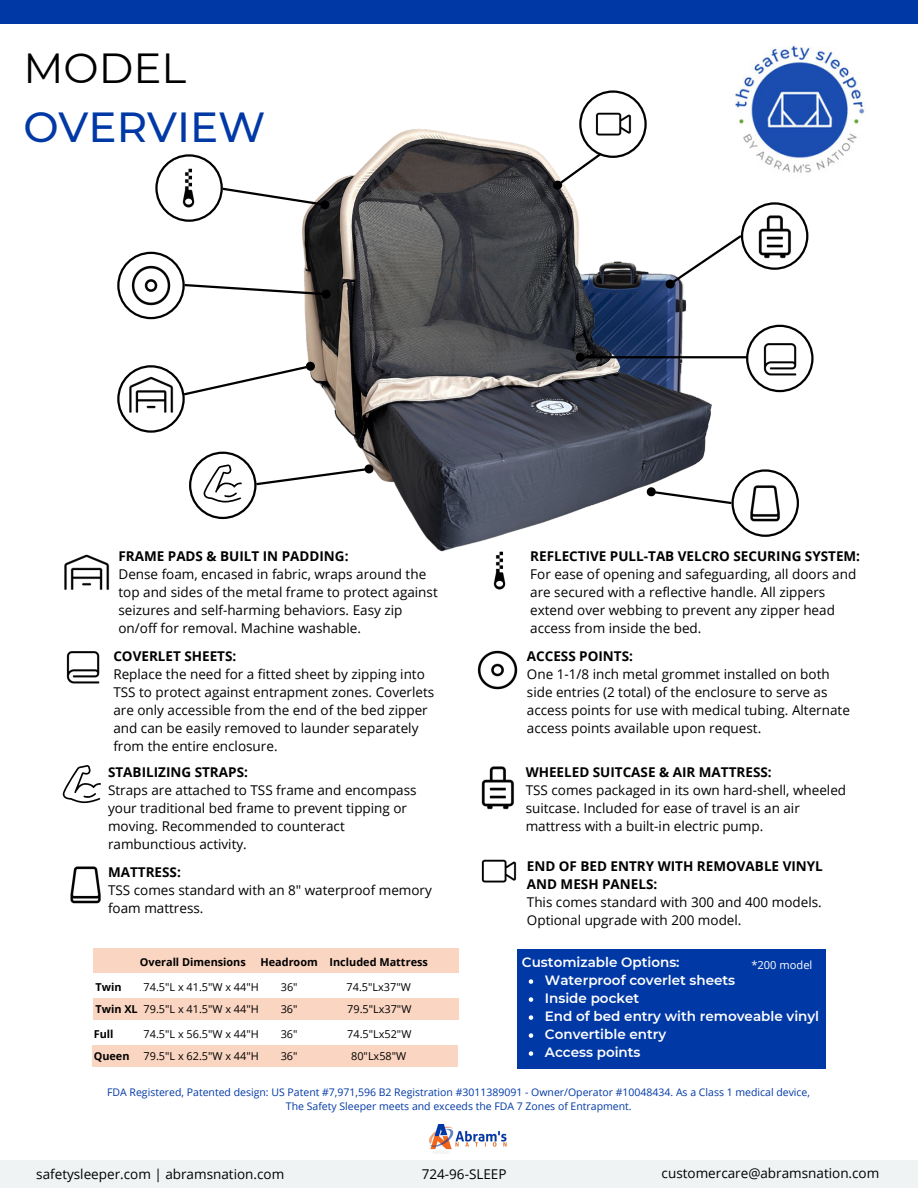
<style>
.page{position:relative;width:918px;height:1188px;background:#fff}
.page>*{position:absolute;margin:0;border:0;box-sizing:border-box;transform-origin:0 0}
.t1{font:500 42px "Montserrat";color:#0039a6}
.t2{font:42px "Montserrat";color:#000}
.t3{font:13.5px/18px "Open Sans";color:#000}
.t4{font:700 13.5px/18px "Open Sans";color:#000}
.t5{font:600 13.5px/18px "Montserrat";color:#fff}
.t6{font:11.1px "Open Sans";color:#fff}
.t7{font:10.95px/22.6px "Open Sans";color:#000}
.t8{font:700 10.95px/22.6px "Open Sans";color:#000}
.t9{font:10.5px/14px "Open Sans";color:#0039a6;text-align:center}
</style>
<div class="page">
<div style="left:0;top:0;width:918px;height:24px;background:#0039a6"></div>
<img style="left:733px;top:44px;width:132px;height:129px">
<img style="left:70px;top:866px;width:31px;height:38px">
<img style="left:66px;top:651px;width:34px;height:33px">
<img style="left:481px;top:766px;width:33px;height:44px">
<img style="left:481px;top:859px;width:36px;height:24px">
<img style="left:64px;top:554px;width:46px;height:36px">
<img style="left:493px;top:563px;width:13px;height:27px">
<div style="left:0;top:1161px;width:918px;height:27px;background:#ecf0f1"></div>
<img style="left:429px;top:1125px;width:78px;height:29px">
<img style="left:717px;top:120px;width:49px;height:239px">
<svg style="left:746px;top:325px;width:68px;height:67px"></svg>
<img style="left:301px;top:128px;width:416px;height:435px">
<svg style="left:644px;top:469px;width:155px;height:68px"></svg>
<svg style="left:155px;top:154px;width:177px;height:68px"></svg>
<svg style="left:117px;top:359px;width:201px;height:74px"></svg>
<svg style="left:117px;top:252px;width:216px;height:67px"></svg>
<svg style="left:662px;top:202px;width:146px;height:91px"></svg>
<hr style="left:584px;top:356px;width:164px;height:2px;background:#000">
<svg style="left:574px;top:351px;width:12px;height:12px"></svg>
<svg style="left:549px;top:90px;width:98px;height:104px"></svg>
<svg style="left:63px;top:765px;width:38px;height:38px"></svg>
<div style="left:93px;top:949px;width:365px;height:24px;background:#fad5c1"></div>
<div style="left:93px;top:998px;width:365px;height:22px;background:#fad5c1"></div>
<div style="left:92px;top:1045px;width:366px;height:22px;background:#fad5c1"></div>
<div style="left:517px;top:949px;width:308px;height:119px;background:#0039a6"></div>
<svg style="left:529px;top:979px;width:4px;height:5px"></svg>
<svg style="left:529px;top:997px;width:4px;height:5px"></svg>
<svg style="left:529px;top:1015px;width:4px;height:5px"></svg>
<svg style="left:529px;top:1033px;width:4px;height:5px"></svg>
<svg style="left:529px;top:1051px;width:4px;height:5px"></svg>
<img style="left:594px;top:105px;width:38px;height:38px">
<img style="left:753px;top:213px;width:46px;height:46px">
<img style="left:763px;top:341px;width:34px;height:35px">
<img style="left:745px;top:483px;width:40px;height:40px">
<svg style="left:189px;top:452px;width:187px;height:67px"></svg>
<img style="left:127px;top:372px;width:48px;height:47px">
<img style="left:130px;top:265px;width:42px;height:41px">
<img style="left:168px;top:167px;width:42px;height:41px">
<img style="left:477px;top:650px;width:41px;height:40px">
<h1 class="t2" style="left:23px;top:43px;width:164px">MODEL</h1>
<h1 class="t1" style="left:23px;top:101px;width:244px">OVERVIEW</h1>
<p class="t4" style="left:118px;top:547px;width:232px">FRAME PADS &amp; BUILT IN PADDING:</p>
<p class="t3" style="left:118px;top:565px;width:321px">Dense foam, encased in fabric, wraps around the top and sides of the metal frame to protect against seizures and self-harming behaviors. Easy zip on/off for removal. Machine washable.</p>
<p class="t4" style="left:113px;top:647px;width:125px">COVERLET SHEETS:</p>
<p class="t3" style="left:113px;top:665px;width:322px">Replace the need for a fitted sheet by zipping into TSS to protect against entrapment zones. Coverlets are only accessible from the end of the bed zipper and can be easily removed to launder separately from the entire enclosure.</p>
<p class="t4" style="left:108px;top:763px;width:141px">STABILIZING STRAPS:</p>
<p class="t3" style="left:108px;top:781px;width:310px">Straps are attached to TSS frame and encompass your traditional bed frame to prevent tipping or moving. Recommended to counteract rambunctious activity.</p>
<p class="t4" style="left:108px;top:863px;width:74px">MATTRESS:</p>
<p class="t3" style="left:108px;top:881px;width:325px">TSS comes standard with an 8" waterproof memory foam mattress.</p>
<p class="t8" style="left:140px;top:950px;width:108px">Overall Dimensions</p>
<p class="t8" style="left:260px;top:950px;width:169px">Headroom Included Mattress</p>
<p class="t8" style="left:95px;top:975px;width:44px">Twin<br>Twin XL</p>
<p class="t8" style="left:94px;top:1022px;width:37px">Full<br>Queen</p>
<p class="t7" style="left:144px;top:975px;width:117px">74.5"L x 41.5"W x 44"H<br>79.5"L x 41.5"W x 44"H</p>
<p class="t7" style="left:144px;top:1022px;width:117px">74.5"L x 56.5"W x 44"H<br>79.5"L x 62.5"W x 44"H</p>
<p class="t7" style="left:281px;top:975px;width:18px">36"<br>36"</p>
<p class="t7" style="left:281px;top:1022px;width:18px">36"<br>36"</p>
<p class="t7" style="left:347px;top:975px;width:66px">74.5"Lx37"W<br>79.5"Lx37"W</p>
<p class="t7" style="left:347px;top:1023px;width:66px;line-height:21.9px;text-align:center">74.5"Lx52"W<br>80"Lx58"W</p>
<p class="t4" style="left:530px;top:547px;width:331px">REFLECTIVE PULL-TAB VELCRO SECURING SYSTEM:</p>
<p class="t3" style="left:530px;top:565px;width:328px">For ease of opening and safeguarding, all doors and are secured with a reflective handle. All zippers extend over webbing to prevent any zipper head access from inside the bed.</p>
<p class="t4" style="left:527px;top:647px;width:108px">ACCESS POINTS:</p>
<p class="t3" style="left:527px;top:665px;width:325px">One 1-1/8 inch metal grommet installed on both side entries (2 total) of the enclosure to serve as access points for use with medical tubing. Alternate access points available upon request.</p>
<p class="t4" style="left:526px;top:763px;width:248px">WHEELED SUITCASE &amp; AIR MATTRESS:</p>
<p class="t3" style="left:526px;top:781px;width:322px">TSS comes packaged in its own hard-shell, wheeled suitcase. Included for ease of travel is an air mattress with a built-in electric pump.</p>
<p class="t4" style="left:527px;top:857px;width:298px">END OF BED ENTRY WITH REMOVABLE VINYL<br>AND MESH PANELS:</p>
<p class="t3" style="left:527px;top:893px;width:296px">This comes standard with 300 and 400 models.<br>Optional upgrade with 200 model.</p>
<p class="t5" style="left:522px;top:953px;width:159px">Customizable Options:</p>
<p class="t6" style="left:751px;top:957px;width:62px">*200 model</p>
<p class="t5" style="left:545px;top:971px;width:276px">Waterproof coverlet sheets<br>Inside pocket<br>End of bed entry with removeable vinyl<br>Convertible entry<br>Access points</p>
<p class="t9" style="left:107px;top:1085px;width:704px">FDA Registered, Patented design: US Patent #7,971,596 B2 Registration #3011389091 - Owner/Operator #10048434. As a Class 1 medical device,<br>The Safety Sleeper meets and exceeds the FDA 7 Zones of Entrapment.</p>
<p class="t3" style="left:36px;top:1165px;width:249px">safetysleeper.com | abramsnation.com</p>
<p class="t3" style="left:422px;top:1165px;width:86px">724-96-SLEEP</p>
<p class="t3" style="left:662px;top:1164px;width:219px">customercare@abramsnation.com</p>
</div>
